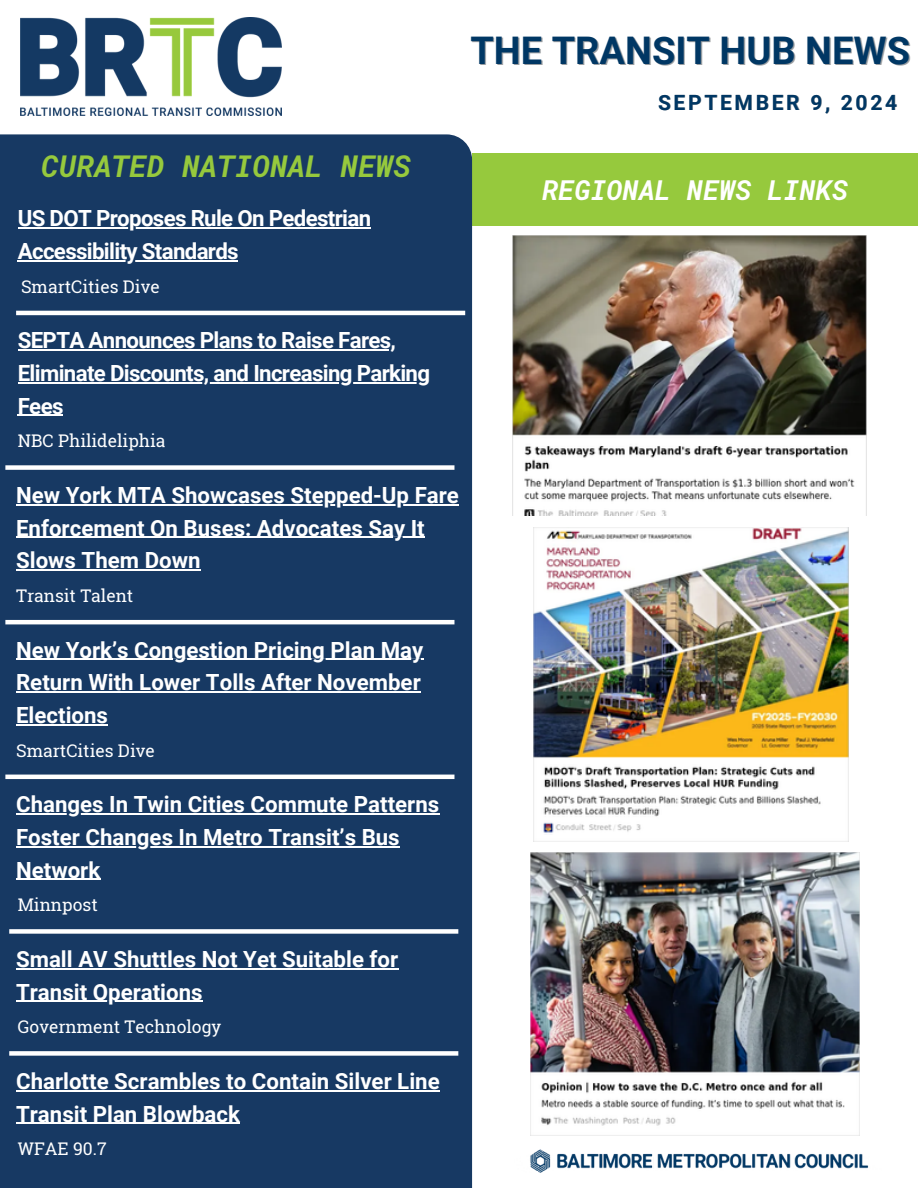
<style>
.page{position:relative;width:918px;height:1188px;background:#fff}
.page>*{position:absolute;margin:0;border:0;box-sizing:border-box;transform-origin:0 0}
.t1{font:700 38.1px "Roboto";color:#003764}
.t2{font:italic 700 30px "Roboto Mono";color:#96c93d}
.t3{font:italic 700 27.45px "Roboto Mono";color:#fff}
.t4{font:700 22.2px/32.7px "Roboto";color:#fff}
.t5{font:700 22.2px/32.7px "Roboto";letter-spacing:-.03em;color:#fff}
.t6{font:700 21px "Roboto";letter-spacing:.13em;color:#003764}
.t7{font:17.4px "Roboto Slab";color:#fff}
</style>
<div class="page">
<div style="left:472px;top:154px;width:446px;height:72px;background:#96c93d"></div>
<div style="left:0;top:134px;width:472px;height:1054px;background:#173963"></div>
<hr style="left:16px;top:311px;width:449px;height:4px;background:#fff">
<div style="left:5px;top:465px;width:449px;height:5px;background:#fff"></div>
<hr style="left:5px;top:620px;width:449px;height:4px;background:#fff">
<hr style="left:5px;top:775px;width:449px;height:4px;background:#fff">
<div style="left:9px;top:1051px;width:449px;height:5px;background:#fff"></div>
<div style="left:9px;top:929px;width:449px;height:5px;background:#fff"></div>
<img style="left:20px;top:17px;width:261px;height:98px">
<img style="left:530px;top:1132px;width:339px;height:41px">
<hr style="left:16px;top:659px;width:407px;height:1px;background:#fff">
<hr style="left:16px;top:691px;width:405px;height:2px;background:#fff">
<hr style="left:16px;top:724px;width:92px;height:1px;background:#fff">
<hr style="left:16px;top:968px;width:382px;height:1px;background:#fff">
<hr style="left:16px;top:1001px;width:187px;height:1px;background:#fff">
<hr style="left:16px;top:1090px;width:424px;height:1px;background:#fff">
<hr style="left:16px;top:1123px;width:224px;height:1px;background:#fff">
<hr style="left:18px;top:228px;width:353px;height:1px;background:#fff">
<hr style="left:18px;top:260px;width:220px;height:1px;background:#fff">
<hr style="left:16px;top:504px;width:443px;height:1px;background:#fff">
<hr style="left:16px;top:537px;width:409px;height:1px;background:#fff">
<hr style="left:16px;top:569px;width:185px;height:2px;background:#fff">
<hr style="left:16px;top:813px;width:423px;height:2px;background:#fff">
<hr style="left:16px;top:846px;width:384px;height:1px;background:#fff">
<hr style="left:16px;top:879px;width:84px;height:1px;background:#fff">
<hr style="left:18px;top:350px;width:377px;height:1px;background:#fff">
<hr style="left:18px;top:382px;width:411px;height:1px;background:#fff">
<hr style="left:18px;top:415px;width:45px;height:1px;background:#fff">
<img style="left:530px;top:853px;width:329px;height:283px">
<img style="left:534px;top:528px;width:315px;height:313px">
<img style="left:512px;top:235px;width:354px;height:281px">
<h3 class="t1" style="left:470px;top:28px;width:441px">THE TRANSIT HUB NEWS</h3>
<p class="t6" style="left:658px;top:90px;width:241px">SEPTEMBER 9, 2024</p>
<h4 class="t2" style="left:41px;top:145px;width:371px">CURATED NATIONAL NEWS</h4>
<h5 class="t5" style="left:18px;top:202px;width:355px">US DOT Proposes Rule On Pedestrian</h5>
<h2 class="t5" style="left:18px;top:235px;width:222px">Accessibility Standards</h2>
<h4 class="t7" style="left:21px;top:275px;width:140px">SmartCities Dive</h4>
<p class="t5" style="left:18px;top:324px;width:414px">SEPTA Announces Plans to Raise Fares,<br>Eliminate Discounts, and Increasing Parking<br>Fees</p>
<p class="t7" style="left:18px;top:429px;width:149px">NBC Philideliphia</p>
<p class="t4" style="left:16px;top:479px;width:444px">New York MTA Showcases Stepped-Up Fare</p>
<p class="t4" style="left:16px;top:512px;width:410px">Enforcement On Buses: Advocates Say It<br>Slows Them Down</p>
<h4 class="t7" style="left:16px;top:584px;width:119px">Transit Talent</h4>
<p class="t4" style="left:16px;top:634px;width:409px;text-align:justify">New York’s Congestion Pricing Plan May Return With Lower Tolls After November Elections</p>
<h4 class="t7" style="left:16px;top:738px;width:140px">SmartCities Dive</h4>
<p class="t4" style="left:16px;top:788px;width:425px">Changes In Twin Cities Commute Patterns<br>Foster Changes In Metro Transit’s Bus<br>Network</p>
<p class="t7" style="left:18px;top:893px;width:81px">Minnpost</p>
<h4 class="t4" style="left:16px;top:943px;width:384px">Small AV Shuttles Not Yet Suitable for</h4>
<p class="t4" style="left:16px;top:976px;width:188px">Transit Operations</p>
<h4 class="t7" style="left:18px;top:1015px;width:205px">Government Technology</h4>
<p class="t4" style="left:16px;top:1065px;width:425px">Charlotte Scrambles to Contain Silver Line<br>Transit Plan Blowback</p>
<h4 class="t7" style="left:18px;top:1137px;width:90px">WFAE 90.7</h4>
<h2 class="t3" style="left:542px;top:171px;width:307px">REGIONAL NEWS LINKS</h2>
</div>
